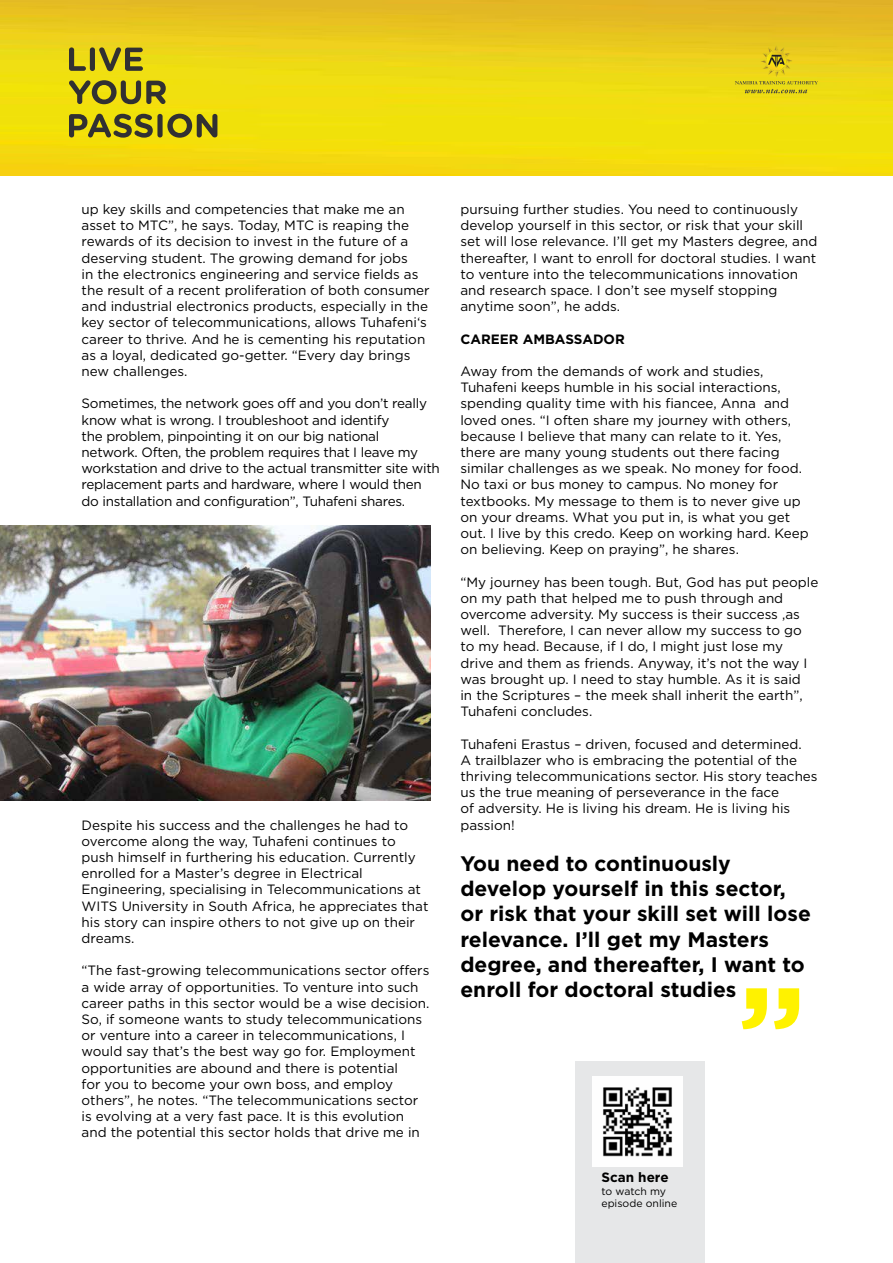
<style>
.page{position:relative;width:893px;height:1263px;background:#fff}
.page>*{position:absolute;margin:0;border:0;box-sizing:border-box;transform-origin:0 0}
.t1{font:700 127.05px "Gotham";color:#fff200}
.t2{font:700 21px/25.2px "Gotham";color:#000}
.t3{font:13.5px/16.2px "Gotham";color:#000}
.t4{font:13.5px/16.2px "Gotham";letter-spacing:-.02em;color:#000}
.t5{font:700 13.5px "Gotham";color:#000}
.t6{font:10.5px/12.6px "Gotham";color:#000}
</style>
<div class="page">
<img style="left:0;top:525px;width:430px;height:275px">
<div style="left:575px;top:1061px;width:129px;height:202px;background:#e6e7e8"></div>
<img style="left:592px;top:1076px;width:90px;height:90px">
<img style="left:0;top:0;width:893px;height:175px">
<svg style="left:735px;top:45px;width:83px;height:48px;background:#dec81b"></svg>
<svg style="left:69px;top:47px;width:17px;height:24px"></svg>
<div style="left:90px;top:47px;width:5px;height:24px;background:#313032;border-radius:3px"></div>
<svg style="left:99px;top:47px;width:44px;height:24px"></svg>
<svg style="left:69px;top:80px;width:97px;height:24px;background:#998f1d"></svg>
<svg style="left:69px;top:114px;width:84px;height:24px;background:#90881d"></svg>
<div style="left:157px;top:114px;width:6px;height:23px;background:#313032;border-radius:3px"></div>
<svg style="left:167px;top:114px;width:50px;height:24px"></svg>
<p class="t3" style="left:82px;top:201px;width:350px">up key skills and competencies that make me an asset to MTC”, he says. Today, MTC is reaping the rewards of its decision to invest in the future of a deserving student. The growing demand for jobs<br>in the electronics engineering and service fields as the result of a recent proliferation of both consumer and industrial electronics products, especially in the key sector of telecommunications, allows Tuhafeni‘s career to thrive. And he is cementing his reputation as a loyal, dedicated go-getter. “Every day brings new challenges.</p>
<p class="t4" style="left:82px;top:395px;width:360px">Sometimes, the network goes off and you don’t really know what is wrong. I troubleshoot and identify<br>the problem, pinpointing it on our big national<br>network. Often, the problem requires that I leave my workstation and drive to the actual transmitter site with replacement parts and hardware, where I would then do installation and configuration”, Tuhafeni shares.</p>
<p class="t3" style="left:82px;top:816px;width:348px">Despite his success and the challenges he had to overcome along the way, Tuhafeni continues to push himself in furthering his education. Currently enrolled for a Master’s degree in Electrical Engineering, specialising in Telecommunications at WITS University in South Africa, he appreciates that his story can inspire others to not give up on their dreams.</p>
<p class="t3" style="left:82px;top:962px;width:349px">“The fast-growing telecommunications sector offers a wide array of opportunities. To venture into such career paths in this sector would be a wise decision.<br>So, if someone wants to study telecommunications or venture into a career in telecommunications, I would say that’s the best way go for. Employment opportunities are abound and there is potential<br>for you to become your own boss, and employ others”, he notes. “The telecommunications sector is evolving at a very fast pace. It is this evolution and the potential this sector holds that drive me in</p>
<p class="t3" style="left:460px;top:201px;width:358px">pursuing further studies. You need to continuously develop yourself in this sector, or risk that your skill set will lose relevance. I’ll get my Masters degree, and thereafter, I want to enroll for doctoral studies. I want to venture into the telecommunications innovation and research space. I don’t see myself stopping anytime soon”, he adds.</p>
<p class="t5" style="left:460px;top:331px;width:166px">CAREER AMBASSADOR</p>
<p class="t3" style="left:460px;top:363px;width:350px">Away from the demands of work and studies, Tuhafeni keeps humble in his social interactions, spending quality time with his fiancee, Anna and loved ones. “I often share my journey with others, because I believe that many can relate to it. Yes, there are many young students out there facing similar challenges as we speak. No money for food.<br>No taxi or bus money to campus. No money for textbooks. My message to them is to never give up on your dreams. What you put in, is what you get out. I live by this credo. Keep on working hard. Keep on believing. Keep on praying”, he shares.</p>
<p class="t3" style="left:460px;top:573px;width:360px">“My journey has been tough. But, God has put people on my path that helped me to push through and overcome adversity. My success is their success ,as well. Therefore, I can never allow my success to go to my head. Because, if I do, I might just lose my drive and them as friends. Anyway, it’s not the way I was brought up. I need to stay humble. As it is said<br>in the Scriptures – the meek shall inherit the earth”, Tuhafeni concludes.</p>
<p class="t3" style="left:460px;top:735px;width:359px">Tuhafeni Erastus – driven, focused and determined.<br>A trailblazer who is embracing the potential of the thriving telecommunications sector. His story teaches us the true meaning of perseverance in the face<br>of adversity. He is living his dream. He is living his passion!</p>
<h2 class="t2" style="left:460px;top:850px;width:352px">You need to continuously develop yourself in this sector, or risk that your skill set will lose relevance. I’ll get my Masters degree, and thereafter, I want to enroll for doctoral studies</h2>
<h1 class="t1" style="left:738px;top:959px;width:70px">”</h1>
<p class="t5" style="left:601px;top:1169px;width:69px">Scan here</p>
<p class="t6" style="left:601px;top:1184px;width:77px">to watch my episode online</p>
</div>
